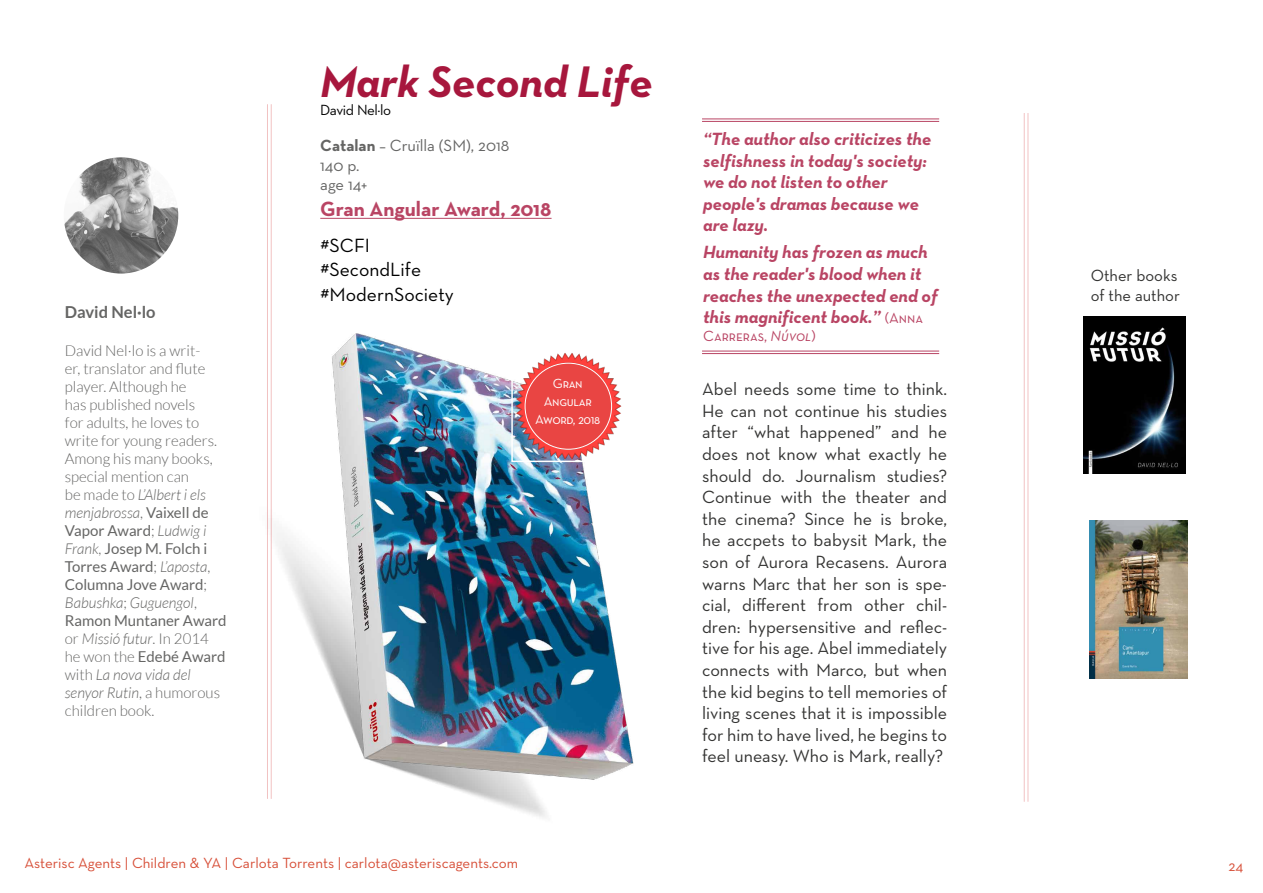
<style>
.page{position:relative;width:1263px;height:893px;background:#fff}
.page>*{position:absolute;margin:0;border:0;box-sizing:border-box;transform-origin:0 0}
.t1{font:italic 700 45px "Neutra Text";color:#a7173d}
.t2{font:700 21px "Neutra Text";color:#b94564}
.t3{font:19.5px/23.4px "Neutra Text";color:#000}
.t4{font:18px/21.6px "Neutra Text";color:#333332;text-align:justify}
.t5{font:italic 700 18px/21.6px "Neutra Text";color:#b94564}
.t6{font:16.5px/19.8px "Neutra Text";color:#656564}
.t7{font:16.5px/19.8px "Neutra Text";color:#333332}
.t8{font:700 16.5px "Lato";color:#656564}
.t9{font:300 15px/18px "Lato";color:#656564}
.t10{font:15px "Neutra Text";color:#d74f38}
.t11{font:15px "Neutra Text Book SC";color:#b94564}
.t12{font:15px "Neutra Text";letter-spacing:-.025em;color:#000}
.t13{font:13.5px/18px "Neutra Text Book SC";letter-spacing:-.025em;color:#fff;text-align:center}
.s1{font-style:italic}
.s2{font-weight:400}
.s3{font-weight:700}
.s4{font-family:"Neutra Text Book SC";font-weight:400;font-style:normal;font-size:15px}
.s5{font-family:"Neutra Text Book SC Italic"}
</style>
<div class="page">
<hr style="left:320px;top:218px;width:231px;height:1px;background:#b94564">
<img style="left:270px;top:308px;width:364px;height:509px">
<hr style="left:271px;top:104px;width:1px;height:695px;background:#cd171a">
<hr style="left:267px;top:104px;width:1px;height:695px;background:#cd171a">
<hr style="left:1027px;top:113px;width:1px;height:689px;background:#cd171a">
<hr style="left:1024px;top:113px;width:1px;height:689px;background:#cd171a">
<hr style="left:702px;top:353px;width:237px;height:1px;background:#b94564">
<hr style="left:702px;top:351px;width:237px;height:1px;background:#b94564">
<hr style="left:702px;top:121px;width:237px;height:1px;background:#b94564">
<hr style="left:702px;top:119px;width:237px;height:1px;background:#b94564">
<img style="left:1090px;top:521px;width:97px;height:157px">
<img style="left:1083px;top:316px;width:103px;height:158px">
<img style="left:64px;top:157px;width:114px;height:117px">
<img style="left:514px;top:354px;width:108px;height:105px">
<div style="left:511px;top:351px;width:114px;height:111px;border:2px solid #fff"></div>
<div style="left:525px;top:363px;width:87px;height:86px;background:#e94543;border-radius:50%"></div>
<p class="t8" style="left:65px;top:303px;width:92px">David Nel·lo</p>
<p class="t9" style="left:65px;top:342px;width:163px">David Nel·lo is a writ-<br>er, translator and flute player. Although he<br>has published novels<br>for adults, he loves to write for young readers.<br>Among his many books, special mention can<br>be made to <span class="s1">L’Albert i els menjabrossa</span>, <span class="s2">Vaixell de<br>Vapor Award</span>; <span class="s1">Ludwig i<br>Frank,</span> <span class="s2">Josep M. Folch i<br>Torres Award</span>; <span class="s1">L’aposta</span>,<br><span class="s2">Columna Jove Award</span>;<br><span class="s1">Babushka</span>; <span class="s1">Guguengol</span>,<br><span class="s2">Ramon Muntaner Award </span>or <span class="s1">Missió futur</span>. In 2014 he won the <span class="s2">Edebé Award </span>with <span class="s1">La nova vida del senyor Rutin</span>, a humorous children book.</p>
<h1 class="t1" style="left:320px;top:53px;width:334px">Mark Second Life</h1>
<p class="t12" style="left:320px;top:101px;width:73px">David Nel·lo</p>
<p class="t6" style="left:320px;top:135px;width:190px"><span class="s3">Catalan</span> – Cruïlla (SM), 2018<br>140 p.<br>age 14+</p>
<p class="t2" style="left:320px;top:195px;width:233px">Gran Angular Award, 2018</p>
<p class="t3" style="left:320px;top:234px;width:102px">#SCFI #SecondLife</p>
<p class="t3" style="left:320px;top:282px;width:135px">#ModernSociety</p>
<p class="t13" style="left:535px;top:374px;width:67px">Gran<br>Angular<br>Aword, 2018</p>
<p class="t5" style="left:703px;top:128px;width:230px">“The author also criticizes the selfishness in today's society: we do not listen to other people's dramas because we are lazy.</p>
<p class="t5" style="left:703px;top:241px;width:236px">Humanity has frozen as much as the reader's blood when it reaches the unexpected end of this magnificent book.” <span class="s4">(Anna</span></p>
<p class="t11" style="left:703px;top:327px;width:114px">Carreras, <span class="s5">Núvol</span>)</p>
<p class="t4" style="left:702px;top:378px;width:247px">Abel needs some time to think.<br>He can not continue his studies after “what happened” and he does not know what exactly he should do. Journalism studies?<br>Continue with the theater and the cinema? Since he is broke, he accpets to babysit Mark, the son of Aurora Recasens. Aurora warns Marc that her son is spe&shy;cial, different from other chil&shy;dren: hypersensitive and reflec&shy;tive for his age. Abel immediately connects with Marco, but when the kid begins to tell memories of living scenes that it is impossible for him to have lived, he begins to feel uneasy. Who is Mark, really?</p>
<p class="t7" style="left:1091px;top:265px;width:91px">Other books of the author</p>
<p class="t10" style="left:25px;top:854px;width:495px">Asterisc Agents | Children &amp; YA | Carlota Torrents | carlota@asteriscagents.com</p>
<p class="t10" style="left:1228px;top:857px;width:16px">24</p>
</div>
